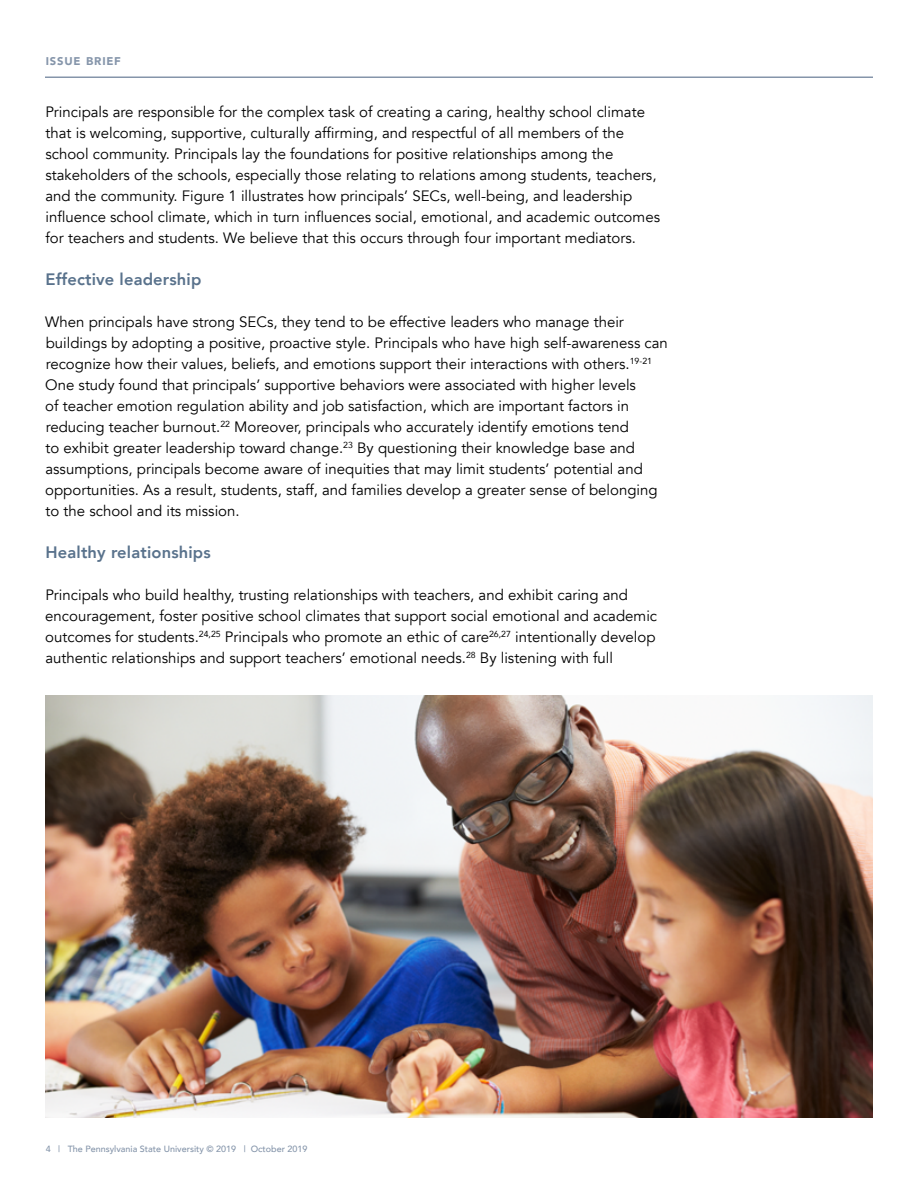
<style>
.page{position:relative;width:918px;height:1188px;background:#fff}
.page>*{position:absolute;margin:0;border:0;box-sizing:border-box;transform-origin:0 0}
.t1{font:800 16.5px "Avenir";letter-spacing:.01em;color:#59728c}
.t2{font:15px/21px "Avenir";color:#000}
.t3{font:11.25px "Avenir Black SC830";letter-spacing:.07em;color:#8595aa}
.t4{font:500 9px "Avenir";color:#8595aa}
</style>
<div class="page">
<hr style="left:45px;top:76px;width:828px;height:2px;background:#8595aa">
<img style="left:45px;top:695px;width:828px;height:422px">
<p class="t3" style="left:46px;top:52px;width:77px">ISSUE BRIEF</p>
<p class="t2" style="left:45px;top:102px;width:616px">Principals are responsible for the complex task of creating a caring, healthy school climate that is welcoming, supportive, culturally affirming, and respectful of all members of the school community. Principals lay the foundations for positive relationships among the stakeholders of the schools, especially those relating to relations among students, teachers, and the community. Figure 1 illustrates how principals’ SECs, well-being, and leadership influence school climate, which in turn influences social, emotional, and academic outcomes for teachers and students. We believe that this occurs through four important mediators.</p>
<p class="t1" style="left:45px;top:266px;width:157px">Effective leadership</p>
<p class="t2" style="left:45px;top:312px;width:624px">When principals have strong SECs, they tend to be effective leaders who manage their buildings by adopting a positive, proactive style. Principals who have high self-awareness can recognize how their values, beliefs, and emotions support their interactions with others.<sup>19-21<br></sup>One study found that principals’ supportive behaviors were associated with higher levels<br>of teacher emotion regulation ability and job satisfaction, which are important factors in reducing teacher burnout.<sup>22</sup> Moreover, principals who accurately identify emotions tend<br>to exhibit greater leadership toward change.<sup>23</sup> By questioning their knowledge base and assumptions, principals become aware of inequities that may limit students’ potential and opportunities. As a result, students, staff, and families develop a greater sense of belonging to the school and its mission.</p>
<p class="t1" style="left:45px;top:539px;width:167px">Healthy relationships</p>
<p class="t2" style="left:45px;top:585px;width:613px">Principals who build healthy, trusting relationships with teachers, and exhibit caring and encouragement, foster positive school climates that support social emotional and academic outcomes for students.<sup>24,25</sup> Principals who promote an ethic of care<sup>26,27</sup> intentionally develop authentic relationships and support teachers’ emotional needs.<sup>28</sup> By listening with full</p>
<p class="t4" style="left:46px;top:1141px;width:263px">4 | The Pennsylvania State University © 2019 | October 2019</p>
</div>
